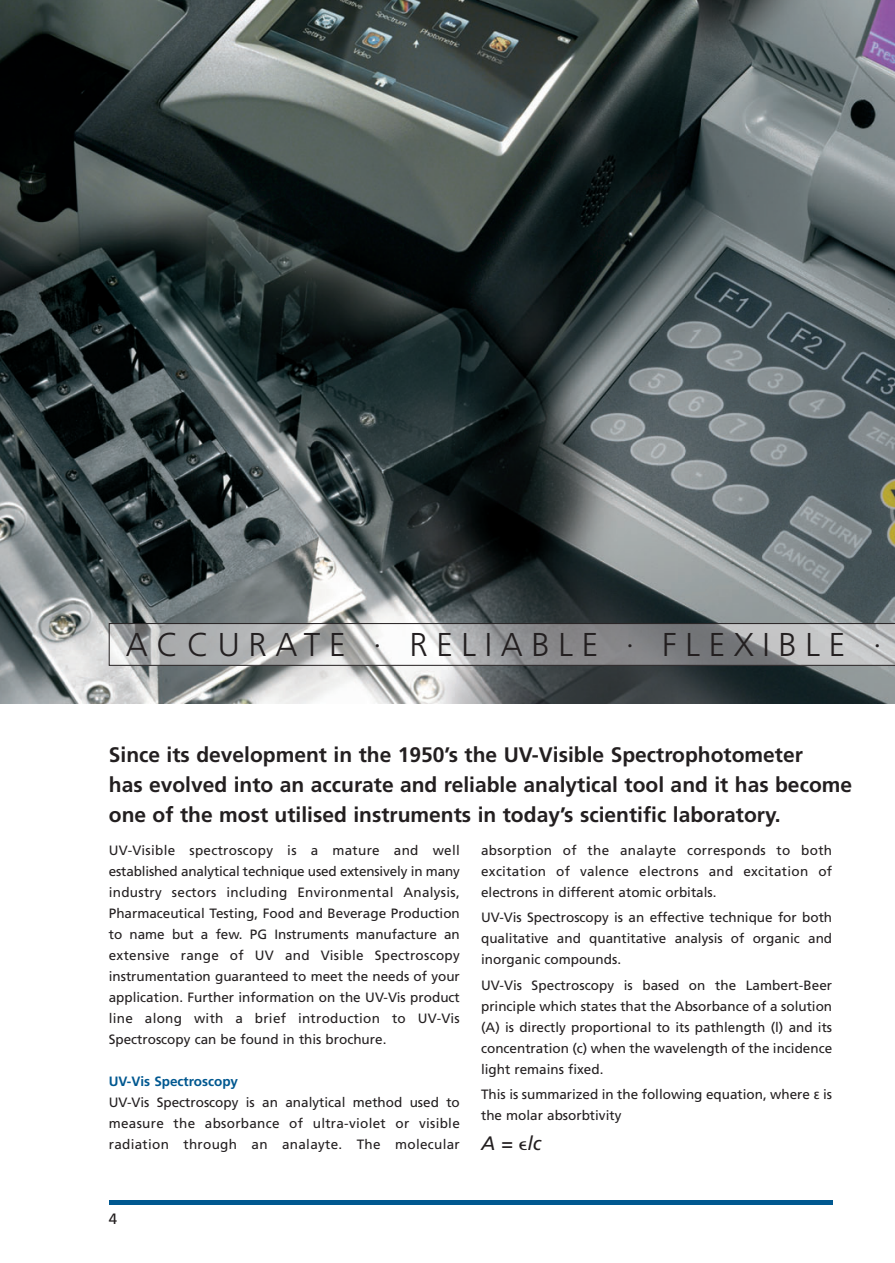
<style>
.page{position:relative;width:895px;height:1263px;background:#fff}
.page>*{position:absolute;margin:0;border:0;box-sizing:border-box;transform-origin:0 0}
.t1{font:300 33px "Frutiger";letter-spacing:.26em;color:#231f20}
.t2{font:700 21px/30px "Frutiger";color:#231f20}
.t3{font:italic 19.5px "Frutiger";color:#231f20}
.t4{font:15px "Frutiger";color:#231f20}
.t5{font:13.5px/21px "Frutiger";color:#231f20;text-align:justify}
.t6{font:700 13.5px "Frutiger";color:#005890}
.s1{font-family:"Lucida Grande"}
.s2{font-family:"Mathematical Pi One";font-style:normal}
</style>
<div class="page">
<hr style="left:109px;top:1200px;width:723px;height:4px;background:#005890">
<img style="left:0;top:0;width:894px;height:703px">
<svg style="left:109px;top:623px;width:785px;height:43px;background:#a5a6a7"></svg>
<h1 class="t1" style="left:126px;top:631px;width:757px">ACCURATE · RELIABLE · FLEXIBLE ·</h1>
<h2 class="t2" style="left:109px;top:741px;width:744px">Since its development in the 1950’s the UV-Visible Spectrophotometer<br>has evolved into an accurate and reliable analytical tool and it has become one of the most utilised instruments in today’s scientific laboratory.</h2>
<p class="t5" style="left:109px;top:841px;width:352px">UV-Visible spectroscopy is a mature and well established analytical technique used extensively in many industry sectors including Environmental Analysis, Pharmaceutical Testing, Food and Beverage Production to name but a few. PG Instruments manufacture an extensive range of UV and Visible Spectroscopy instrumentation guaranteed to meet the needs of your application. Further information on the UV-Vis product line along with a brief introduction to UV-Vis Spectroscopy can be found in this brochure.</p>
<p class="t6" style="left:109px;top:1076px;width:131px">UV-Vis Spectroscopy</p>
<p class="t5" style="left:109px;top:1093px;width:352px">UV-Vis Spectroscopy is an analytical method used to measure the absorbance of ultra-violet or visible radiation through an analayte. The molecular</p>
<p class="t5" style="left:481px;top:841px;width:352px">absorption of the analayte corresponds to both excitation of valence electrons and excitation of electrons in different atomic orbitals.</p>
<p class="t5" style="left:481px;top:908px;width:352px">UV-Vis Spectroscopy is an effective technique for both qualitative and quantitative analysis of organic and inorganic compounds.</p>
<p class="t5" style="left:481px;top:975px;width:352px">UV-Vis Spectroscopy is based on the Lambert-Beer principle which states that the Absorbance of a solution (A) is directly proportional to its pathlength (l) and its concentration (c) when the wavelength of the incidence light remains fixed.</p>
<p class="t5" style="left:481px;top:1085px;width:352px">This is summarized in the following equation, where <span class="s1">ε</span> is the molar absorbtivity</p>
<h3 class="t3" style="left:481px;top:1135px;width:62px">A = <span class="s2">-</span>lc</h3>
<p class="t4" style="left:109px;top:1213px;width:10px">4</p>
</div>
